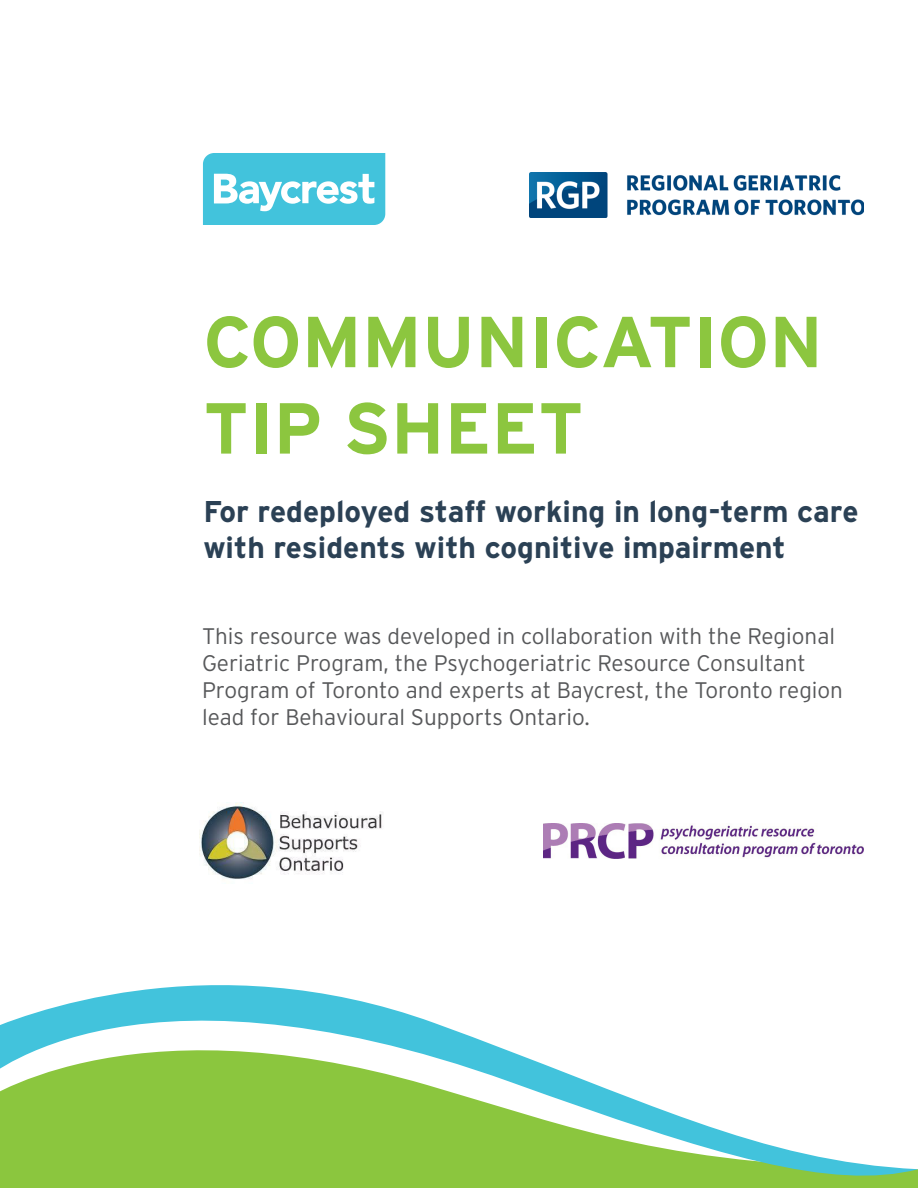
<style>
.page{position:relative;width:918px;height:1188px;background:#fff}
.page>*{position:absolute;margin:0;border:0;box-sizing:border-box;transform-origin:0 0}
.t1{font:700 72px/86.4px "Interstate";color:#8cc63f}
.t2{font:700 30px/36px "Interstate";color:#2b4155}
.t3{font:300 22.5px/27px "Interstate";color:#57585a}
</style>
<div class="page">
<svg style="left:0;top:985px;width:918px;height:203px"></svg>
<img style="left:200px;top:803px;width:183px;height:76px">
<svg style="left:203px;top:153px;width:182px;height:72px"></svg>
<img style="left:529px;top:173px;width:335px;height:45px">
<img style="left:544px;top:823px;width:320px;height:36px">
<p class="t1" style="left:203px;top:298px;width:621px">COMMUNICATION<br>TIP SHEET</p>
<p class="t2" style="left:203px;top:493px;width:657px">For redeployed staff working in long-term care with residents with cognitive impairment</p>
<p class="t3" style="left:202px;top:623px;width:643px">This resource was developed in collaboration with the Regional Geriatric Program, the Psychogeriatric Resource Consultant Program of Toronto and experts at Baycrest, the Toronto region lead for Behavioural Supports Ontario.</p>
</div>
